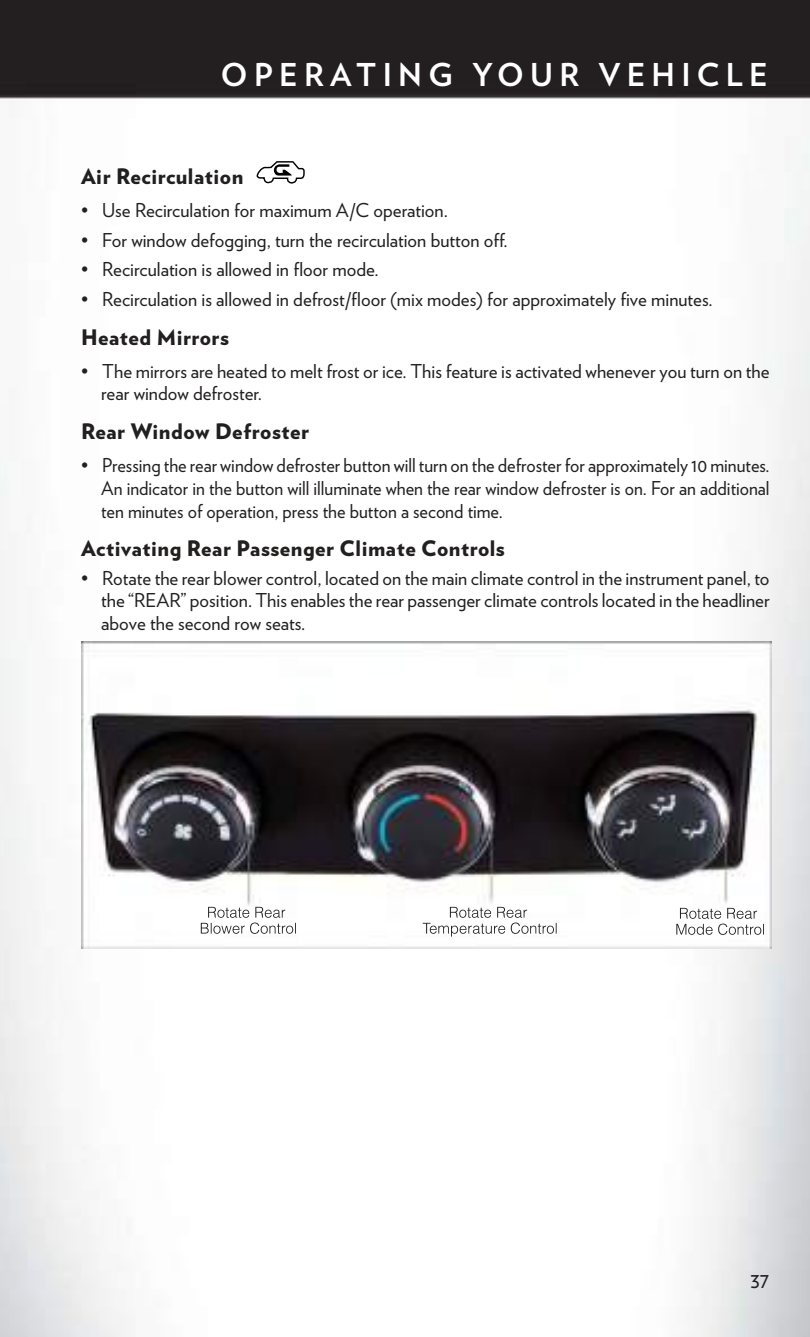
<style>
.page{position:relative;width:810px;height:1337px;background:#fff}
.page>*{position:absolute;margin:0;border:0;box-sizing:border-box;transform-origin:0 0}
.t1{font:700 31.5px "Verlag";letter-spacing:.2em;color:#fff}
.t2{font:22.5px "Verlag";color:#221f1f}
.t3{font:900 21.38px "Verlag";letter-spacing:.025em;color:#221f1f}
.t4{font:19.12px/22.9px "Verlag";color:#221f1f;text-align:justify}
</style>
<div class="page">
<img style="left:0;top:0;width:810px;height:1336px">
<svg style="left:256px;top:160px;width:49px;height:24px"></svg>
<img style="left:81px;top:641px;width:690px;height:307px">
<img style="left:201px;top:907px;width:84px;height:26px">
<img style="left:676px;top:908px;width:81px;height:26px">
<img style="left:423px;top:907px;width:104px;height:26px">
<h1 class="t1" style="left:221px;top:63px;width:548px">OPERATING YOUR VEHICLE</h1>
<p class="t3" style="left:81px;top:169px;width:164px">Air Recirculation</p>
<p class="t4" style="left:81px;top:201px;width:368px">• Use Recirculation for maximum A/C operation.</p>
<p class="t4" style="left:81px;top:230px;width:428px">• For window defogging, turn the recirculation button off.</p>
<p class="t4" style="left:81px;top:260px;width:299px">• Recirculation is allowed in floor mode.</p>
<p class="t4" style="left:81px;top:290px;width:633px">• Recirculation is allowed in defrost/floor (mix modes) for approximately five minutes.</p>
<p class="t3" style="left:81px;top:329px;width:150px">Heated Mirrors</p>
<p class="t4" style="left:101px;top:361px;width:670px;text-indent:-20px">• The mirrors are heated to melt frost or ice. This feature is activated whenever you turn on the rear window defroster.</p>
<p class="t3" style="left:81px;top:423px;width:230px">Rear Window Defroster</p>
<p class="t4" style="left:101px;top:455px;width:670px;text-indent:-20px">• Pressing the rear window defroster button will turn on the defroster for approximately 10 minutes.<br>An indicator in the button will illuminate when the rear window defroster is on. For an additional ten minutes of operation, press the button a second time.</p>
<p class="t3" style="left:81px;top:540px;width:425px">Activating Rear Passenger Climate Controls</p>
<p class="t4" style="left:101px;top:568px;width:670px;text-indent:-20px">• Rotate the rear blower control, located on the main climate control in the instrument panel, to the “REAR” position. This enables the rear passenger climate controls located in the headliner above the second row seats.</p>
<p class="t2" style="left:751px;top:1271px;width:20px">37</p>
</div>
